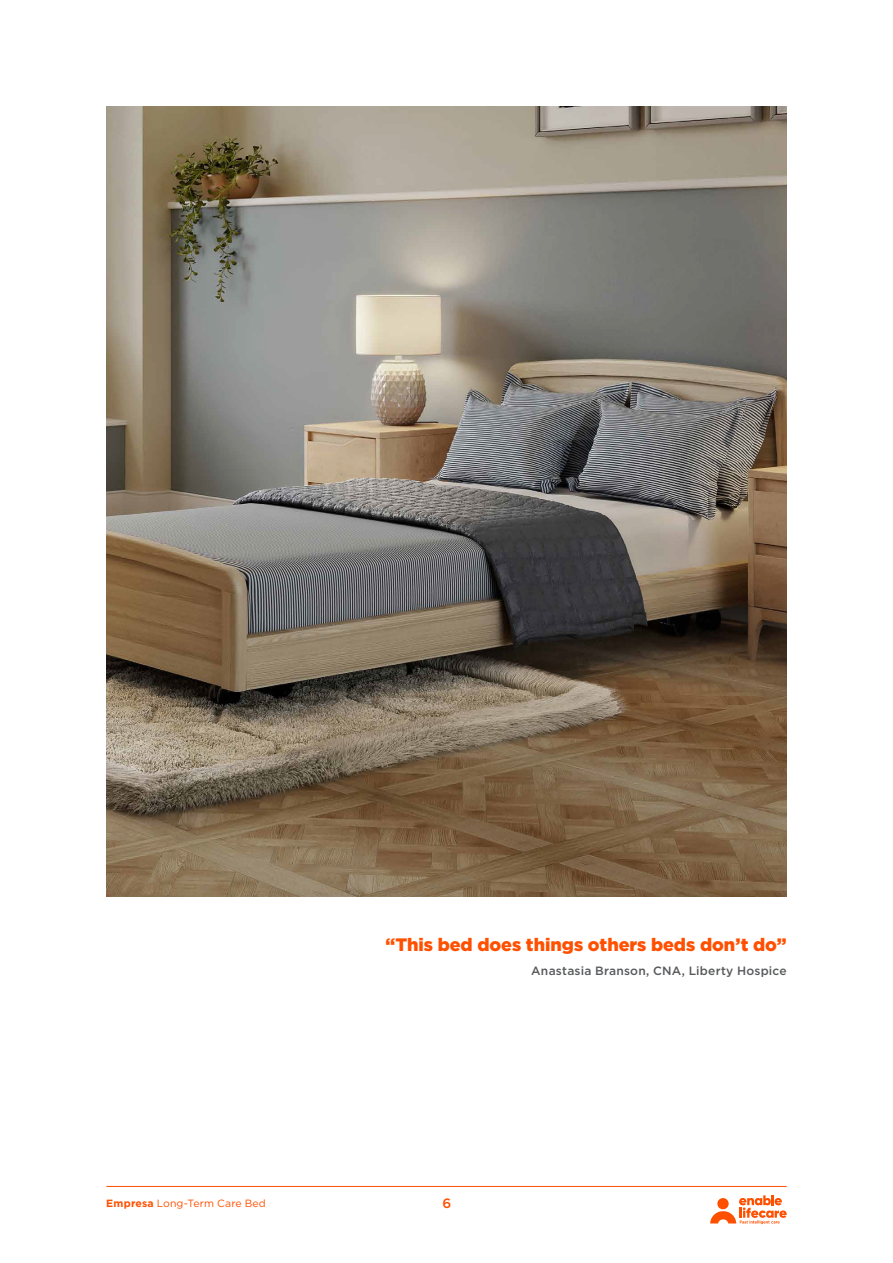
<style>
.page{position:relative;width:893px;height:1263px;background:#fff}
.page>*{position:absolute;margin:0;border:0;box-sizing:border-box;transform-origin:0 0}
.Heading_12pt{font:900 18px "Gotham";letter-spacing:-.005em;color:#ff5000}
.t1{font:500 13.5px "Gotham";color:#ff5000}
.Body_9pt{font:500 12px "Gotham";letter-spacing:.02em;color:#57585a}
.t2{font:10.5px "Gotham";letter-spacing:.015em;color:#ff5000}
.s1{font-weight:700}
</style>
<div class="page">
<hr style="left:106px;top:1186px;width:681px;height:1px;background:#ff5000">
<svg style="left:710px;top:1195px;width:77px;height:29px"></svg>
<img style="left:106px;top:106px;width:681px;height:790px">
<p class="t2" style="left:106px;top:1197px;width:161px"><span class="s1">Empresa</span> Long-Term Care Bed</p>
<p class="Heading_12pt" style="left:386px;top:933px;width:403px">“This bed does things others beds don’t do”</p>
<p class="Body_9pt" style="left:531px;top:963px;width:257px">Anastasia Branson, CNA, Liberty Hospice</p>
<p class="t1" style="left:442px;top:1195px;width:10px">6</p>
</div>
